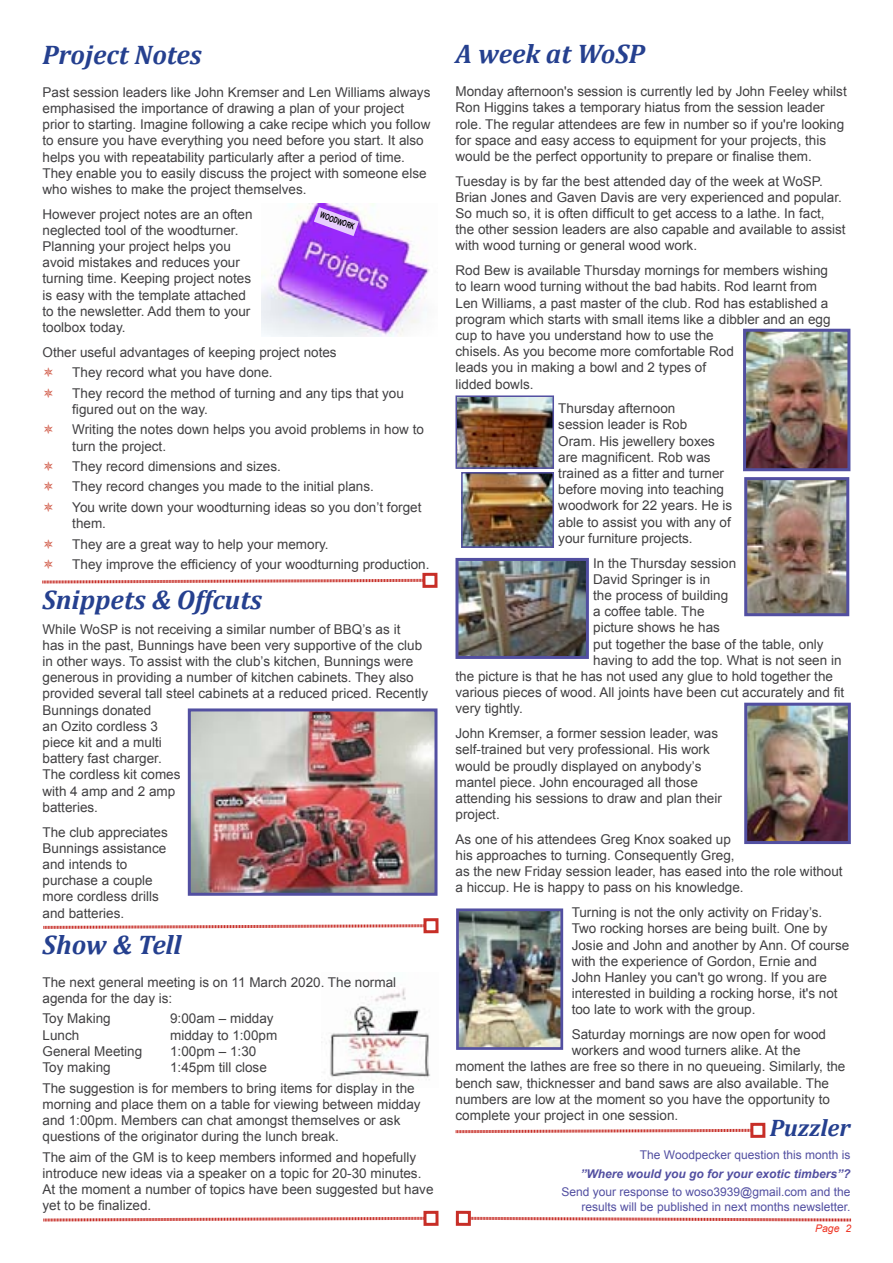
<style>
.page{position:relative;width:893px;height:1263px;background:#fff}
.page>*{position:absolute;margin:0;border:0;box-sizing:border-box;transform-origin:0 0}
.t1{font:italic 700 27px "Cambria";color:#25408f}
.t2{font:italic 700 24px "Cambria";color:#25408f}
.t3{font:13.5px/16.2px "Arial";color:#414042}
.t4{font:12px/14.4px "Arial";color:#524fa1;text-align:right}
.t5{font:italic 700 12px "Arial";color:#524fa1}
.t6{font:italic 10.5px "Arial";color:#ee3524}
.t7{font:700 8.4px "Arial";color:#000;scale:.67 1}
</style>
<div class="page">
<img style="left:326px;top:988px;width:104px;height:92px">
<img style="left:261px;top:203px;width:169px;height:133px">
<svg style="left:314px;top:207px;width:45px;height:29px"></svg>
<svg style="left:42px;top:578px;width:380px;height:6px"></svg>
<div style="left:422px;top:573px;width:15px;height:15px;border:3px solid #c72e27"></div>
<img style="left:747px;top:333px;width:99px;height:134px">
<div style="left:743px;top:329px;width:107px;height:142px;border:3px solid #524fa1"></div>
<img style="left:748px;top:481px;width:97px;height:131px">
<div style="left:744px;top:477px;width:105px;height:139px;border:3px solid #524fa1"></div>
<img style="left:748px;top:707px;width:99px;height:133px">
<div style="left:744px;top:703px;width:107px;height:141px;border:3px solid #524fa1"></div>
<img style="left:458px;top:398px;width:93px;height:68px">
<div style="left:455px;top:395px;width:99px;height:74px;border:2px solid #524fa1"></div>
<img style="left:464px;top:475px;width:87px;height:70px">
<div style="left:461px;top:472px;width:93px;height:76px;border:2px solid #524fa1"></div>
<img style="left:459px;top:562px;width:126px;height:93px">
<div style="left:455px;top:558px;width:134px;height:101px;border:3px solid #524fa1"></div>
<img style="left:460px;top:912px;width:99px;height:134px">
<div style="left:456px;top:908px;width:107px;height:142px;border:3px solid #524fa1"></div>
<img style="left:192px;top:712px;width:241px;height:180px">
<div style="left:188px;top:708px;width:249px;height:188px;border:3px solid #524fa1"></div>
<svg style="left:456px;top:1129px;width:294px;height:4px"></svg>
<div style="left:750px;top:1123px;width:15px;height:15px;border:3px solid #c72e27"></div>
<svg style="left:43px;top:924px;width:380px;height:5px"></svg>
<div style="left:423px;top:918px;width:16px;height:15px;border:3px solid #c72e27"></div>
<svg style="left:43px;top:1216px;width:380px;height:6px"></svg>
<div style="left:423px;top:1211px;width:16px;height:15px;border:3px solid #c72e27"></div>
<svg style="left:471px;top:1216px;width:380px;height:6px"></svg>
<div style="left:456px;top:1211px;width:15px;height:15px;border:3px solid #c72e27"></div>
<h1 class="t1" style="left:43px;top:35px;width:161px">Project Notes</h1>
<p class="t3" style="left:43px;top:84px;width:389px">Past session leaders like John Kremser and Len Williams always emphasised the importance of drawing a plan of your project prior to starting. Imagine following a cake recipe which you follow to ensure you have everything you need before you start. It also helps you with repeatability particularly after a period of time.<br>They enable you to easily discuss the project with someone else who wishes to make the project themselves.</p>
<p class="t3" style="left:43px;top:206px;width:212px">However project notes are an often neglected tool of the woodturner.<br>Planning your project helps you avoid mistakes and reduces your turning time. Keeping project notes is easy with the template attached to the newsletter. Add them to your toolbox today.</p>
<p class="t3" style="left:72px;top:342px;width:333px;line-height:20.4px;text-indent:-30px">Other useful advantages of keeping project notes<br>They record what you have done.<br>They record the method of turning and any tips that you</p>
<p class="t3" style="left:72px;top:399px;width:353px;line-height:20.4px">figured out on the way.<br>Writing the notes down helps you avoid problems in how to</p>
<p class="t3" style="left:72px;top:436px;width:351px;line-height:20.4px">turn the project.<br>They record dimensions and sizes.<br>They record changes you made to the initial plans.<br>You write down your woodturning ideas so you don’t forget</p>
<p class="t3" style="left:72px;top:513px;width:359px;line-height:20.4px">them.<br>They are a great way to help your memory.<br>They improve the efficiency of your woodturning production.</p>
<p class="t7" style="left:322px;top:209px;width:55px;rotate:20deg">WOODWORK</p>
<h1 class="t1" style="left:43px;top:581px;width:221px">Snippets &amp; Offcuts</h1>
<p class="t3" style="left:43px;top:621px;width:387px">While WoSP is not receiving a similar number of BBQ’s as it<br>has in the past, Bunnings have been very supportive of the club in other ways. To assist with the club’s kitchen, Bunnings were generous in providing a number of kitchen cabinets. They also provided several tall steel cabinets at a reduced priced. Recently Bunnings donated<br>an Ozito cordless 3<br>piece kit and a multi<br>battery fast charger.<br>The cordless kit comes<br>with 4 amp and 2 amp<br>batteries.</p>
<p class="t3" style="left:43px;top:824px;width:127px">The club appreciates<br>Bunnings assistance and intends to purchase a couple more cordless drills and batteries.</p>
<h1 class="t1" style="left:43px;top:925px;width:141px">Show &amp; Tell</h1>
<p class="t3" style="left:43px;top:974px;width:355px">The next general meeting is on 11 March 2020. The normal agenda for the day is:</p>
<p class="t3" style="left:43px;top:1011px;width:70px">Toy Making</p>
<p class="t3" style="left:170px;top:1011px;width:105px">9:00am – midday</p>
<p class="t3" style="left:43px;top:1027px;width:38px">Lunch</p>
<p class="t3" style="left:170px;top:1027px;width:109px">midday to 1:00pm</p>
<p class="t3" style="left:43px;top:1043px;width:101px">General Meeting</p>
<p class="t3" style="left:170px;top:1043px;width:88px">1:00pm – 1:30</p>
<p class="t3" style="left:43px;top:1059px;width:70px">Toy making</p>
<p class="t3" style="left:43px;top:1057px;width:374px;line-height:20.4px;text-indent:128px">1:45pm till close<br>The suggestion is for members to bring items for display in the</p>
<p class="t3" style="left:43px;top:1096px;width:380px">morning and place them on a table for viewing between midday and 1:00pm. Members can chat amongst themselves or ask questions of the originator during the lunch break.</p>
<p class="t3" style="left:43px;top:1149px;width:392px">The aim of the GM is to keep members informed and hopefully introduce new ideas via a speaker on a topic for 20-30 minutes.<br>At the moment a number of topics have been suggested but have yet to be finalized.</p>
<h1 class="t1" style="left:455px;top:35px;width:191px">A week at WoSP</h1>
<p class="t3" style="left:455px;top:83px;width:393px">Monday afternoon's session is currently led by John Feeley whilst Ron Higgins takes a temporary hiatus from the session leader role. The regular attendees are few in number so if you're looking for space and easy access to equipment for your projects, this would be the perfect opportunity to prepare or finalise them.</p>
<p class="t3" style="left:455px;top:173px;width:392px">Tuesday is by far the best attended day of the week at WoSP.<br>Brian Jones and Gaven Davis are very experienced and popular.<br>So much so, it is often difficult to get access to a lathe. In fact, the other session leaders are also capable and available to assist with wood turning or general wood work.</p>
<p class="t3" style="left:455px;top:262px;width:377px">Rod Bew is available Thursday mornings for members wishing to learn wood turning without the bad habits. Rod learnt from Len Williams, a past master of the club. Rod has established a program which starts with small items like a dibbler and an egg cup to have you understand how to use the<br>chisels. As you become more comfortable Rod<br>leads you in making a bowl and 2 types of<br>lidded bowls.</p>
<p class="t3" style="left:558px;top:401px;width:176px">Thursday afternoon<br>session leader is Rob<br>Oram. His jewellery boxes are magnificent. Rob was trained as a fitter and turner before moving into teaching woodwork for 22 years. He is able to assist you with any of your furniture projects.</p>
<p class="t3" style="left:593px;top:555px;width:145px">In the Thursday session</p>
<p class="t3" style="left:593px;top:571px;width:119px">David Springer is in</p>
<p class="t3" style="left:593px;top:587px;width:137px">the process of building</p>
<p class="t3" style="left:593px;top:603px;width:113px">a coffee table. The</p>
<p class="t3" style="left:593px;top:620px;width:128px">picture shows he has</p>
<p class="t3" style="left:593px;top:636px;width:232px">put together the base of the table, only</p>
<p class="t3" style="left:593px;top:652px;width:250px">having to add the top. What is not seen in</p>
<p class="t3" style="left:455px;top:668px;width:379px">the picture is that he has not used any glue to hold together the</p>
<p class="t3" style="left:455px;top:684px;width:390px">various pieces of wood. All joints have been cut accurately and fit</p>
<p class="t3" style="left:455px;top:701px;width:69px">very tightly.</p>
<p class="t3" style="left:455px;top:725px;width:268px">John Kremser, a former session leader, was self-trained but very professional. His work would be proudly displayed on anybody’s mantel piece. John encouraged all those attending his sessions to draw and plan their project.</p>
<p class="t3" style="left:455px;top:831px;width:389px">As one of his attendees Greg Knox soaked up<br>his approaches to turning. Consequently Greg,<br>as the new Friday session leader, has eased into the role without a hiccup. He is happy to pass on his knowledge.</p>
<p class="t3" style="left:572px;top:904px;width:279px">Turning is not the only activity on Friday’s.<br>Two rocking horses are being built. One by Josie and John and another by Ann. Of course with the experience of Gordon, Ernie and John Hanley you can't go wrong. If you are interested in building a rocking horse, it's not too late to work with the group.</p>
<p class="t3" style="left:572px;top:1026px;width:256px">Saturday mornings are now open for wood</p>
<p class="t3" style="left:572px;top:1042px;width:230px">workers and wood turners alike. At the</p>
<p class="t3" style="left:455px;top:1059px;width:391px">moment the lathes are free so there in no queueing. Similarly, the</p>
<p class="t3" style="left:455px;top:1075px;width:375px">bench saw, thicknesser and band saws are also available. The</p>
<p class="t3" style="left:455px;top:1091px;width:376px">numbers are low at the moment so you have the opportunity to</p>
<p class="t3" style="left:455px;top:1107px;width:224px">complete your project in one session.</p>
<h2 class="t2" style="left:770px;top:1111px;width:82px">Puzzler</h2>
<p class="t4" style="left:640px;top:1148px;width:212px">The Woodpecker question this month is</p>
<p class="t5" style="left:580px;top:1166px;width:272px">”Where would you go for your exotic timbers”?</p>
<p class="t4" style="left:561px;top:1185px;width:291px">Send your response to woso3939@gmail.com and the results will be published in next months newsletter.</p>
<p class="t6" style="left:815px;top:1222px;width:38px">Page 2</p>
</div>
